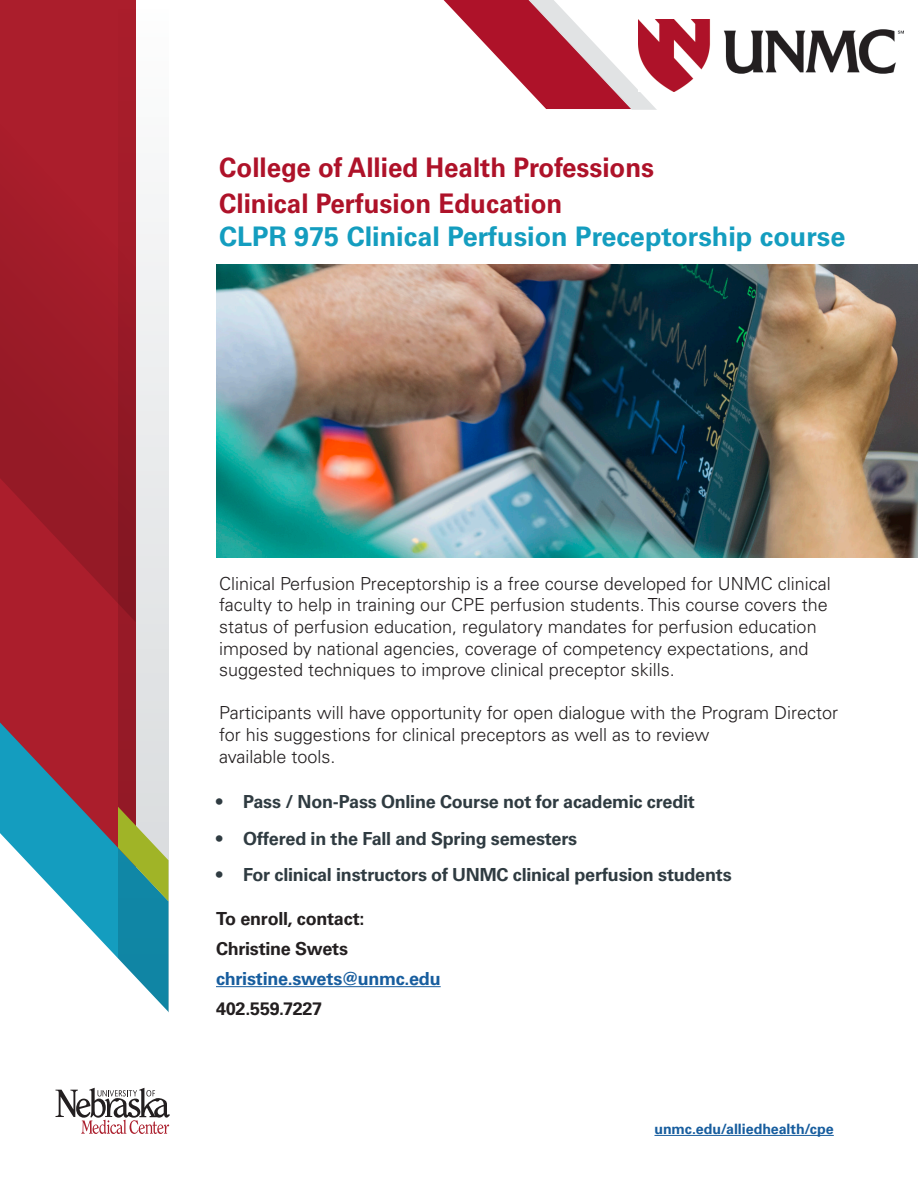
<style>
.page{position:relative;width:918px;height:1188px;background:#fff}
.page>*{position:absolute;margin:0;border:0;box-sizing:border-box;transform-origin:0 0}
.t1{font:700 27px "Univers LT Std";color:#ae1229;scale:.96 1}
.t2{font:700 27px "Univers LT Std";color:#149dbf}
.t3{font:300 18px/21.6px "Univers LT Std";color:#231f20}
.t4{font:700 18px "Univers LT Std";letter-spacing:-.015em;color:#2f3b41}
.t5{font:700 18px/30px "Univers LT Std";letter-spacing:-.015em;color:#231f20}
.t6{font:700 14.25px "Univers LT Std";letter-spacing:-.005em;color:#175d9e}
.s1{color:#175d9e}
</style>
<div class="page">
<svg style="left:444px;top:0;width:70px;height:75px"></svg>
<hr style="left:216px;top:986px;width:225px;height:1px;background:#175d9e">
<hr style="left:654px;top:1135px;width:180px;height:1px;background:#175d9e">
<div style="left:0;top:0;width:136px;height:1107px;background:#ab1e2c"></div>
<svg style="left:0;top:722px;width:104px;height:111px"></svg>
<svg style="left:118px;top:194px;width:50px;height:613px"></svg>
<svg style="left:118px;top:807px;width:50px;height:26px"></svg>
<svg style="left:0;top:194px;width:136px;height:428px"></svg>
<svg style="left:514px;top:0;width:40px;height:109px;background:#bc4052"></svg>
<svg style="left:554px;top:1px;width:157px;height:109px"></svg>
<img style="left:638px;top:20px;width:266px;height:71px">
<svg style="left:0;top:833px;width:169px;height:284px;background:#b6dce0"></svg>
<svg style="left:56px;top:1088px;width:114px;height:46px"></svg>
<img style="left:216px;top:265px;width:702px;height:292px">
<p class="t1" style="left:219px;top:152px;width:455px">College of Allied Health Professions</p>
<p class="t1" style="left:219px;top:188px;width:359px">Clinical Perfusion Education</p>
<p class="t2" style="left:219px;top:220px;width:628px">CLPR 975 Clinical Perfusion Preceptorship course</p>
<p class="t3" style="left:219px;top:573px;width:613px">Clinical Perfusion Preceptorship is a free course developed for UNMC clinical faculty to help in training our CPE perfusion students. This course covers the status of perfusion education, regulatory mandates for perfusion education imposed by national agencies, coverage of competency expectations, and suggested techniques to improve clinical preceptor skills.</p>
<p class="t3" style="left:219px;top:702px;width:621px">Participants will have opportunity for open dialogue with the Program Director for his suggestions for clinical preceptors as well as to review</p>
<p class="t3" style="left:219px;top:745px;width:118px">available tools.</p>
<p class="t4" style="left:216px;top:791px;width:480px">• Pass / Non-Pass Online Course not for academic credit</p>
<p class="t4" style="left:216px;top:828px;width:363px">• Offered in the Fall and Spring semesters</p>
<p class="t4" style="left:216px;top:864px;width:517px">• For clinical instructors of UNMC clinical perfusion students</p>
<p class="t5" style="left:216px;top:904px;width:226px">To enroll, contact:<br>Christine Swets <span class="s1">christine.swets@unmc.edu<br></span>402.559.7227</p>
<p class="t6" style="left:654px;top:1121px;width:181px">unmc.edu/alliedhealth/cpe</p>
</div>
